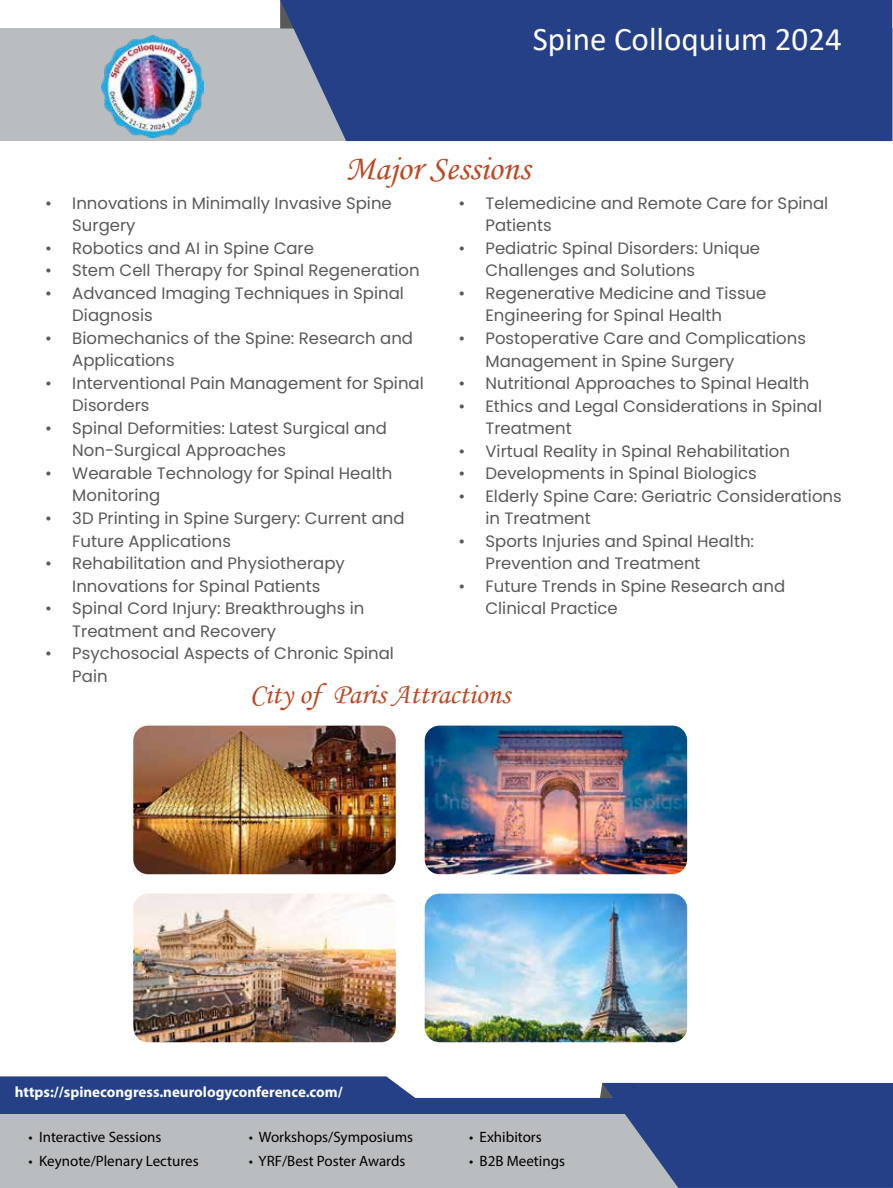
<style>
.page{position:relative;width:893px;height:1188px;background:#fff}
.page>*{position:absolute;margin:0;border:0;box-sizing:border-box;transform-origin:0 0}
.t1{font:35.1px "Monotype Corsiva";color:#bc4a26}
.t2{font:33px "Calibri";color:#fff}
.t3{font:29.1px "Monotype Corsiva";color:#bc4a26}
.t4{font:16.5px/22.5px "Poppins";color:#58595b}
.t5{font:15px "Myriad Pro";color:#000}
.t6{font:700 15px "Myriad Pro";color:#fff}
</style>
<div class="page">
<div style="left:0;top:1113px;width:598px;height:74px;background:#babdbf"></div>
<div style="left:0;top:28px;width:892px;height:113px;background:#babdbf"></div>
<div style="left:280px;top:0;width:612px;height:141px;background:#254087"></div>
<div style="left:0;top:1097px;width:760px;height:16px;background:#254087"></div>
<svg style="left:598px;top:1082px;width:295px;height:105px;background:#3a518f"></svg>
<svg style="left:0;top:1076px;width:420px;height:22px;background:#324b8e"></svg>
<img style="left:102px;top:36px;width:102px;height:101px">
<img style="left:133px;top:725px;width:263px;height:149px">
<img style="left:133px;top:893px;width:263px;height:149px">
<img style="left:425px;top:725px;width:262px;height:149px">
<img style="left:425px;top:893px;width:262px;height:149px">
<h2 class="t2" style="left:533px;top:16px;width:311px">Spine Colloquium 2024</h2>
<h1 class="t1" style="left:346px;top:147px;width:186px">Major Sessions</h1>
<p class="t4" style="left:72px;top:192px;width:321px;text-indent:-27px">• Innovations in Minimally Invasive Spine<br>Surgery</p>
<p class="t4" style="left:45px;top:237px;width:270px">• Robotics and AI in Spine Care</p>
<p class="t4" style="left:45px;top:259px;width:376px">• Stem Cell Therapy for Spinal Regeneration</p>
<p class="t4" style="left:72px;top:282px;width:333px;text-indent:-27px">• Advanced Imaging Techniques in Spinal<br>Diagnosis</p>
<p class="t4" style="left:72px;top:327px;width:342px;text-indent:-27px">• Biomechanics of the Spine: Research and<br>Applications</p>
<p class="t4" style="left:72px;top:372px;width:353px;text-indent:-27px">• Interventional Pain Management for Spinal<br>Disorders</p>
<p class="t4" style="left:72px;top:417px;width:316px;text-indent:-27px">• Spinal Deformities: Latest Surgical and<br>Non-Surgical Approaches</p>
<p class="t4" style="left:72px;top:462px;width:322px;text-indent:-27px">• Wearable Technology for Spinal Health<br>Monitoring</p>
<p class="t4" style="left:72px;top:507px;width:334px;text-indent:-27px">• 3D Printing in Spine Surgery: Current and<br>Future Applications</p>
<p class="t4" style="left:45px;top:552px;width:301px;text-align:center">• Rehabilitation and Physiotherapy<br>Innovations for Spinal Patients</p>
<p class="t4" style="left:72px;top:597px;width:294px;text-indent:-27px">• Spinal Cord Injury: Breakthroughs in<br>Treatment and Recovery</p>
<p class="t4" style="left:72px;top:642px;width:323px;text-indent:-27px">• Psychosocial Aspects of Chronic Spinal<br>Pain</p>
<p class="t4" style="left:485px;top:192px;width:344px;text-indent:-27px">• Telemedicine and Remote Care for Spinal<br>Patients</p>
<p class="t4" style="left:485px;top:237px;width:276px;text-indent:-27px">• Pediatric Spinal Disorders: Unique<br>Challenges and Solutions</p>
<p class="t4" style="left:485px;top:282px;width:282px;text-indent:-27px">• Regenerative Medicine and Tissue<br>Engineering for Spinal Health</p>
<p class="t4" style="left:485px;top:327px;width:322px;text-indent:-27px">• Postoperative Care and Complications<br>Management in Spine Surgery</p>
<p class="t4" style="left:458px;top:372px;width:352px">• Nutritional Approaches to Spinal Health</p>
<p class="t4" style="left:485px;top:394px;width:338px;text-indent:-27px">• Ethics and Legal Considerations in Spinal<br>Treatment</p>
<p class="t4" style="left:458px;top:439px;width:333px">• Virtual Reality in Spinal Rehabilitation</p>
<p class="t4" style="left:458px;top:462px;width:300px">• Developments in Spinal Biologics</p>
<p class="t4" style="left:485px;top:484px;width:358px;text-indent:-27px">• Elderly Spine Care: Geriatric Considerations in Treatment</p>
<p class="t4" style="left:485px;top:529px;width:270px;text-indent:-27px">• Sports Injuries and Spinal Health:<br>Prevention and Treatment</p>
<p class="t4" style="left:485px;top:574px;width:301px;text-indent:-27px">• Future Trends in Spine Research and<br>Clinical Practice</p>
<h3 class="t3" style="left:250px;top:676px;width:262px">City of Paris Attractions</h3>
<p class="t6" style="left:15px;top:1082px;width:329px">https://spinecongress.neurologyconference.com/</p>
<p class="t5" style="left:28px;top:1127px;width:135px">• Interactive Sessions</p>
<p class="t5" style="left:28px;top:1151px;width:172px">• Keynote/Plenary Lectures</p>
<p class="t5" style="left:249px;top:1127px;width:166px">• Workshops/Symposiums</p>
<p class="t5" style="left:249px;top:1151px;width:158px">• YRF/Best Poster Awards</p>
<p class="t5" style="left:469px;top:1127px;width:74px">• Exhibitors</p>
<p class="t5" style="left:469px;top:1151px;width:98px">• B2B Meetings</p>
</div>
